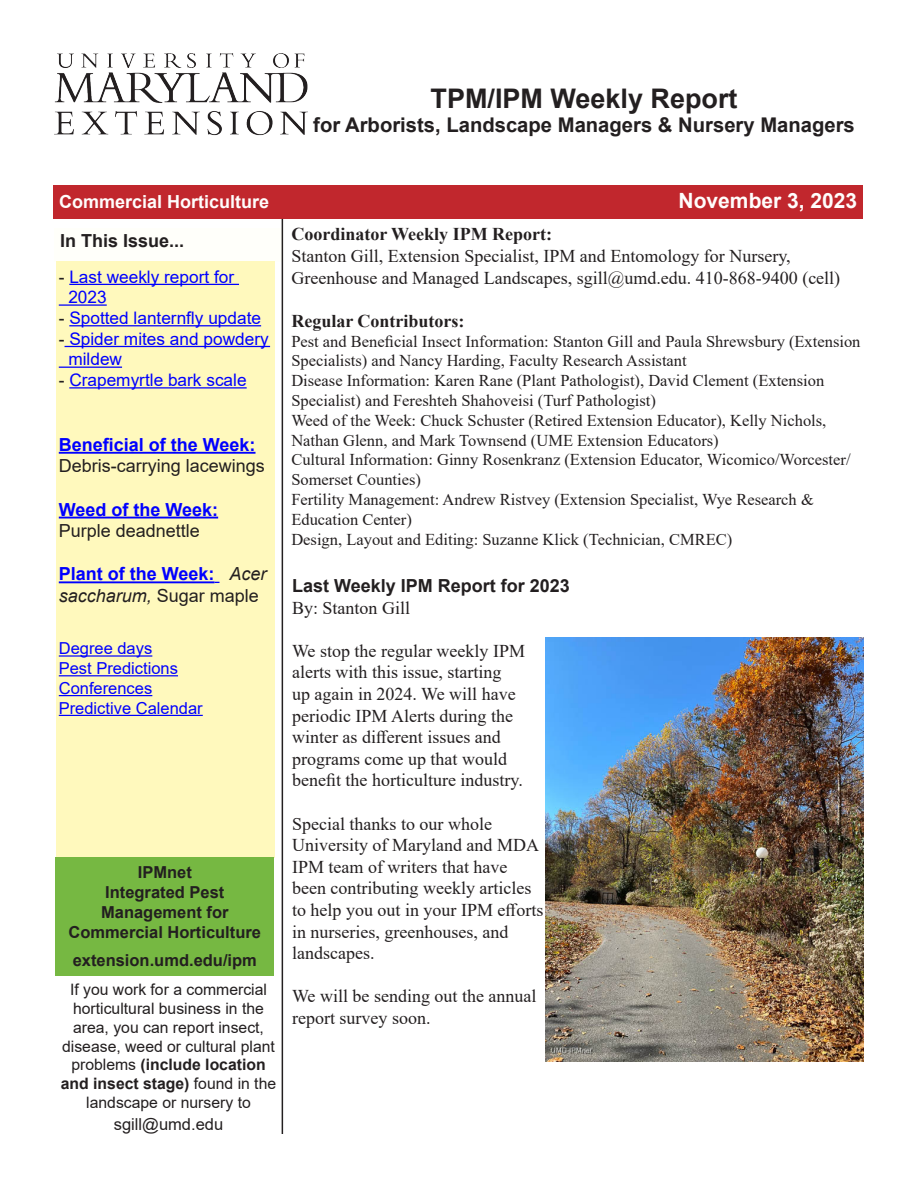
<style>
.page{position:relative;width:918px;height:1188px;background:#fff}
.page>*{position:absolute;margin:0;border:0;box-sizing:border-box;transform-origin:0 0}
.t1{font:700 27px "Arial";color:#231f20}
.t2{font:700 21px "Arial";color:#fffdfc}
.t3{font:700 20.25px "Arial";color:#231f20}
.t4{font:18px/21.6px "Times New Roman";color:#231f20}
.t5{font:18px/21.6px "Arial";color:#231f20}
.t6{font:700 18px/21.6px "Arial";color:#00f}
.t7{font:700 18px "Times New Roman";color:#231f20}
.t8{font:700 18px "Arial";color:#231f20}
.t9{font:700 18px "Arial";color:#fffdfc}
.t10{font:17.25px/20.7px "Arial";color:#00f}
.t11{font:16.5px/19.8px "Times New Roman";color:#231f20}
.t12{font:700 16.5px/19.8px "Arial";color:#231f20}
.t13{font:16.5px/19.8px "Arial";color:#00f}
.t14{font:16.5px "Arial";color:#231f20}
.t15{font:15.75px/18.9px "Arial";color:#231f20;text-align:center}
.s1{color:#231f20}
.s2{font-weight:700;color:#00f}
.s3{font-weight:400;font-style:italic;color:#231f20}
.s4{font-weight:400;color:#231f20}
.s5{font-weight:700}
</style>
<div class="page">
<div style="left:53px;top:185px;width:810px;height:34px;background:#c1272d"></div>
<div style="left:54px;top:228px;width:228px;height:34px;background:#fffffa"></div>
<hr style="left:282px;top:219px;width:1px;height:915px;background:#231f20">
<img style="left:54px;top:54px;width:254px;height:82px">
<div style="left:56px;top:261px;width:218px;height:596px;background:#fff9bd"></div>
<hr style="left:69px;top:284px;width:170px;height:1px;background:#00f">
<hr style="left:59px;top:304px;width:48px;height:2px;background:#00f">
<hr style="left:69px;top:325px;width:192px;height:1px;background:#00f">
<hr style="left:65px;top:346px;width:205px;height:1px;background:#00f">
<hr style="left:59px;top:367px;width:63px;height:1px;background:#00f">
<hr style="left:69px;top:387px;width:178px;height:2px;background:#00f">
<hr style="left:59px;top:452px;width:197px;height:2px;background:#00f">
<hr style="left:59px;top:517px;width:159px;height:2px;background:#00f">
<hr style="left:59px;top:581px;width:155px;height:2px;background:#00f">
<hr style="left:59px;top:655px;width:93px;height:2px;background:#00f">
<hr style="left:59px;top:675px;width:119px;height:1px;background:#00f">
<hr style="left:59px;top:695px;width:93px;height:1px;background:#00f">
<hr style="left:59px;top:715px;width:144px;height:1px;background:#00f">
<div style="left:56px;top:857px;width:218px;height:119px;background:#76b842"></div>
<img style="left:546px;top:637px;width:318px;height:425px">
<h1 class="t1" style="left:431px;top:79px;width:309px">TPM/IPM Weekly Report</h1>
<p class="t3" style="left:313px;top:111px;width:543px">for Arborists, Landscape Managers &amp; Nursery Managers</p>
<p class="t9" style="left:59px;top:189px;width:212px">Commercial Horticulture</p>
<p class="t2" style="left:679px;top:186px;width:180px">November 3, 2023</p>
<p class="t7" style="left:291px;top:221px;width:262px">Coordinator Weekly IPM Report:</p>
<p class="t4" style="left:291px;top:245px;width:550px">Stanton Gill, Extension Specialist, IPM and Entomology for Nursery,<br>Greenhouse and Managed Landscapes, sgill@umd.edu. 410-868-9400 (cell)</p>
<p class="t7" style="left:291px;top:308px;width:175px">Regular Contributors:</p>
<p class="t11" style="left:291px;top:331px;width:571px">Pest and Beneficial Insect Information: Stanton Gill and Paula Shrewsbury (Extension Specialists) and Nancy Harding, Faculty Research Assistant<br>Disease Information: Karen Rane (Plant Pathologist), David Clement (Extension Specialist) and Fereshteh Shahoveisi (Turf Pathologist)<br>Weed of the Week: Chuck Schuster (Retired Extension Educator), Kelly Nichols, Nathan Glenn, and Mark Townsend (UME Extension Educators)<br>Cultural Information: Ginny Rosenkranz (Extension Educator, Wicomico/Worcester/ Somerset Counties)<br>Fertility Management: Andrew Ristvey (Extension Specialist, Wye Research &amp; Education Center)<br>Design, Layout and Editing: Suzanne Klick (Technician, CMREC)</p>
<p class="t8" style="left:60px;top:228px;width:126px">In This Issue...</p>
<p class="t10" style="left:68px;top:266px;width:167px;text-indent:-10px"><span class="s1">-</span> Last weekly report for<br>2023</p>
<p class="t10" style="left:59px;top:307px;width:204px"><span class="s1">-</span> Spotted lanternfly update</p>
<p class="t10" style="left:68px;top:328px;width:202px;text-indent:-10px"><span class="s1">-</span> Spider mites and powdery mildew</p>
<p class="t10" style="left:59px;top:370px;width:189px"><span class="s1">-</span> Crapemyrtle bark scale</p>
<p class="t5" style="left:59px;top:434px;width:208px"><span class="s2">Beneficial of the Week:<br></span>Debris-carrying lacewings</p>
<p class="t6" style="left:59px;top:499px;width:161px">Weed of the Week:</p>
<p class="t5" style="left:59px;top:520px;width:143px">Purple deadnettle</p>
<p class="t6" style="left:59px;top:564px;width:209px">Plant of the Week: <span class="s3">Acer saccharum,</span> <span class="s4">Sugar maple</span></p>
<p class="t13" style="left:59px;top:638px;width:121px">Degree days<br>Pest Predictions</p>
<p class="t13" style="left:59px;top:678px;width:145px">Conferences<br>Predictive Calendar</p>
<p class="t8" style="left:292px;top:573px;width:279px">Last Weekly IPM Report for 2023</p>
<p class="t4" style="left:292px;top:596px;width:120px">By: Stanton Gill</p>
<p class="t4" style="left:292px;top:639px;width:235px">We stop the regular weekly IPM alerts with this issue, starting<br>up again in 2024. We will have periodic IPM Alerts during the winter as different issues and programs come up that would benefit the horticulture industry.</p>
<p class="t4" style="left:292px;top:812px;width:253px">Special thanks to our whole<br>University of Maryland and MDA<br>IPM team of writers that have been contributing weekly articles to help you out in your IPM efforts in nurseries, greenhouses, and landscapes.</p>
<p class="t4" style="left:292px;top:985px;width:246px">We will be sending out the annual report survey soon.</p>
<p class="t12" style="left:138px;top:863px;width:56px">IPMnet</p>
<p class="t12" style="left:101px;top:882px;width:129px">Integrated Pest<br>Management for</p>
<p class="t12" style="left:69px;top:922px;width:194px">Commercial Horticulture</p>
<p class="t12" style="left:73px;top:951px;width:186px">extension.umd.edu/ipm</p>
<p class="t15" style="left:61px;top:980px;width:217px">If you work for a commercial horticultural business in the area, you can report insect, disease, weed or cultural plant problems <span class="s5">(include location and insect stage)</span> found in the landscape or nursery to</p>
<p class="t14" style="left:114px;top:1113px;width:111px">sgill@umd.edu</p>
</div>
